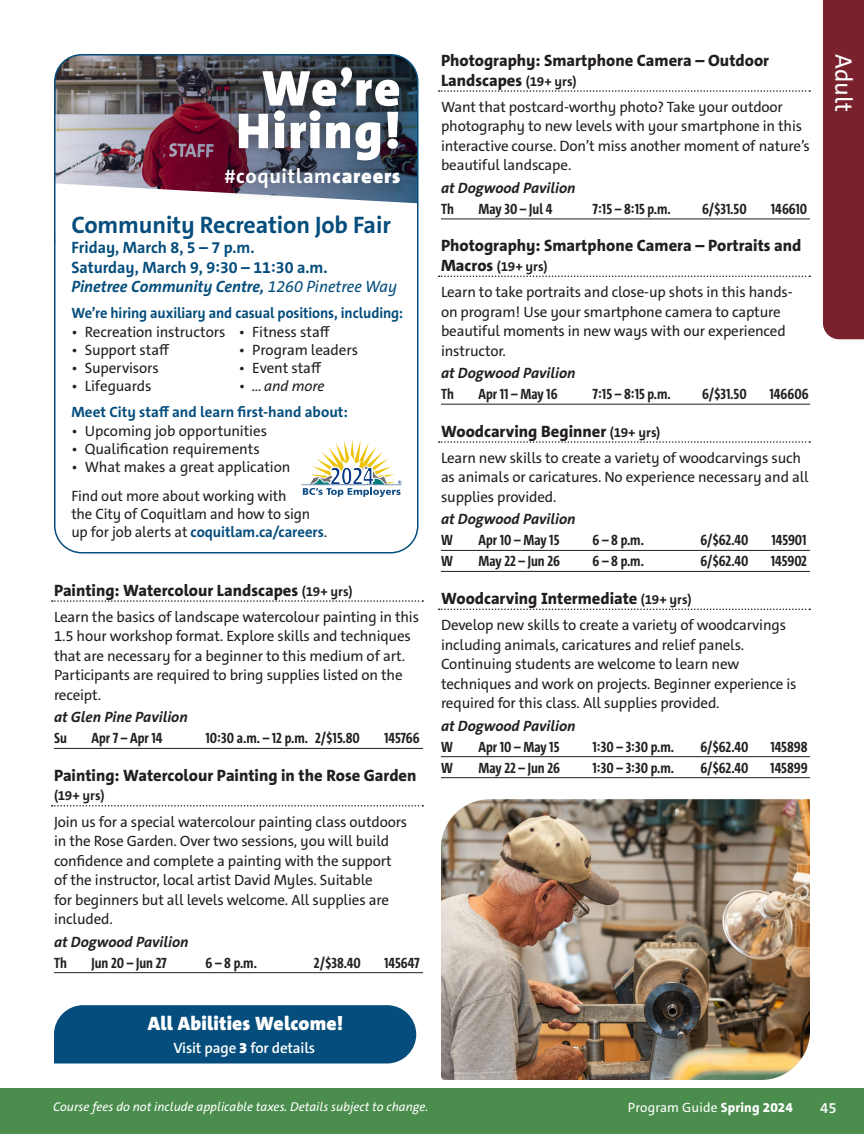
<style>
.page{position:relative;width:864px;height:1134px;background:#fff}
.page>*{position:absolute;margin:0;border:0;box-sizing:border-box;transform-origin:0 0}
.t1{font:900 50.85px/42.6px "The Sans C5";letter-spacing:.035em;color:#fff;text-align:center}
.t2{font:700 24px "The Sans C5";letter-spacing:-.005em;color:#044d7c}
.t3{font:24px "The Sans C5";color:#fff}
.t4{font:700 20.4px "The Sans C5";letter-spacing:.03em;color:#fff}
.Pullout_-_Title{font:900 19.5px "The Sans C5";letter-spacing:.01em;color:#fff}
.Program_Copy{font:800 16.5px/19.5px "The Sans C5";color:#231f20}
.t5{font:700 16.5px/19.8px "The Sans C5";color:#044d7c}
.Description{font:15px/19.5px "The Sans C5";letter-spacing:-.01em;color:#231f20}
.Details{font:700 15px "The Sans Cd";color:#231f20}
.Location{font:italic 700 15px "The Sans C5";color:#231f20}
.t6{font:700 15px "The Sans C5";letter-spacing:-.005em;color:#044d7c;scale:.96 1}
.t7{font:700 15px/25.5px "The Sans C5";letter-spacing:-.005em;color:#044d7c}
.Pullout_Body{font:600 15px "The Sans C5";letter-spacing:-.01em;color:#fff}
.Program_Copy-2{font:700 13.5px "The Sans C5";letter-spacing:-.005em;color:#231f20}
.t8{font:13.5px "The Sans C5";letter-spacing:.01em;color:#fff}
.t9{font:italic 12.75px "The Sans C5";color:#fff}
.s1{font-weight:900}
.s2{font-style:italic}
.s3{font-weight:400;font-style:italic}
.s4{font-weight:400;font-style:italic;color:#231f20}
.s5{font-weight:700;color:#044d7c}
.s6{font-weight:700;font-size:13.5px}
.s7{font-weight:800;font-size:16.5px}
.s8{font-weight:800}
</style>
<div class="page">
<svg style="left:52px;top:600px;width:371px;height:2px"></svg>
<hr style="left:54px;top:748px;width:369px;height:1px;background:#231f20">
<svg style="left:52px;top:805px;width:371px;height:2px"></svg>
<hr style="left:54px;top:972px;width:369px;height:1px;background:#231f20">
<svg style="left:439px;top:90px;width:371px;height:2px"></svg>
<hr style="left:441px;top:219px;width:369px;height:1px;background:#231f20">
<svg style="left:439px;top:276px;width:371px;height:1px"></svg>
<hr style="left:441px;top:404px;width:369px;height:1px;background:#231f20">
<svg style="left:439px;top:441px;width:371px;height:2px"></svg>
<hr style="left:441px;top:550px;width:369px;height:1px;background:#231f20">
<hr style="left:441px;top:571px;width:369px;height:1px;background:#231f20">
<svg style="left:439px;top:609px;width:371px;height:1px"></svg>
<hr style="left:441px;top:756px;width:369px;height:1px;background:#231f20">
<hr style="left:441px;top:777px;width:369px;height:1px;background:#231f20">
<img style="left:441px;top:799px;width:369px;height:281px">
<div style="left:54px;top:1005px;width:362px;height:59px;background:#044d7c"></div>
<img style="left:56px;top:56px;width:150px;height:127px">
<svg style="left:57px;top:183px;width:149px;height:9px"></svg>
<div style="left:54px;top:54px;width:364px;height:500px;border:2px solid #044d7c;border-radius:27px"></div>
<div style="left:206px;top:54px;width:212px;height:151px;background:#231f20;opacity:.75"></div>
<svg style="left:301px;top:440px;width:100px;height:57px"></svg>
<div style="left:0;top:1088px;width:864px;height:46px;background:#4a8d4c"></div>
<div style="left:823px;top:0;width:41px;height:339px;background:#79222e"></div>
<p class="t1" style="left:236px;top:67px;width:166px">We’re<br>Hiring!</p>
<p class="t4" style="left:224px;top:163px;width:178px">#coquitlam<span class="s1">careers</span></p>
<p class="t2" style="left:71px;top:209px;width:321px">Community Recreation Job Fair</p>
<p class="t5" style="left:71px;top:237px;width:327px">Friday, March 8, 5 – 7 p.m.<br>Saturday, March 9, 9:30 – 11:30 a.m.<br><span class="s2">Pinetree Community Centre,</span> <span class="s3">1260 Pinetree Way</span></p>
<p class="t6" style="left:71px;top:303px;width:347px">We’re hiring auxiliary and casual positions, including:</p>
<p class="Description" style="left:71px;top:323px;width:156px">• Recreation instructors</p>
<p class="Description" style="left:71px;top:341px;width:99px">• Support staff</p>
<p class="Description" style="left:71px;top:359px;width:89px">• Supervisors</p>
<p class="Description" style="left:71px;top:377px;width:82px">• Lifeguards</p>
<p class="Description" style="left:239px;top:323px;width:93px">• Fitness staff</p>
<p class="Description" style="left:239px;top:341px;width:121px">• Program leaders</p>
<p class="Description" style="left:239px;top:359px;width:84px">• Event staff</p>
<p class="t7" style="left:71px;top:374px;width:278px;text-indent:168px"><span class="s4">• … and more<br></span>Meet City staff and learn first-hand about:</p>
<p class="Description" style="left:71px;top:422px;width:197px">• Upcoming job opportunities</p>
<p class="Description" style="left:71px;top:440px;width:190px">• Qualification requirements</p>
<p class="Description" style="left:71px;top:453px;width:221px;line-height:28.5px">• What makes a great application<br>Find out more about working with</p>
<p class="Description" style="left:71px;top:505px;width:257px;line-height:18px">the City of Coquitlam and how to sign up for job alerts at <span class="s5">coquitlam.ca/careers</span>.</p>
<p class="Program_Copy" style="left:54px;top:581px;width:300px">Painting: Watercolour Landscapes <span class="s6">(19+ yrs)</span></p>
<p class="Description" style="left:54px;top:607px;width:367px">Learn the basics of landscape watercolour painting in this 1.5 hour workshop format. Explore skills and techniques that are necessary for a beginner to this medium of art.<br>Participants are required to bring supplies listed on the receipt.</p>
<p class="Location" style="left:54px;top:708px;width:135px">at Glen Pine Pavilion</p>
<p class="Details" style="left:54px;top:729px;width:14px">Su</p>
<p class="Details" style="left:92px;top:729px;width:73px">Apr 7 – Apr 14</p>
<p class="Details" style="left:206px;top:729px;width:156px">10:30 a.m. – 12 p.m. 2/$15.80</p>
<p class="Details" style="left:384px;top:729px;width:37px">145766</p>
<p class="Program_Copy" style="left:54px;top:766px;width:364px">Painting: Watercolour Painting in the Rose Garden</p>
<p class="Program_Copy-2" style="left:54px;top:787px;width:52px">(19+ yrs)</p>
<p class="Description" style="left:54px;top:812px;width:355px">Join us for a special watercolour painting class outdoors in the Rose Garden. Over two sessions, you will build confidence and complete a painting with the support of the instructor, local artist David Myles. Suitable<br>for beginners but all levels welcome. All supplies are included.</p>
<p class="Location" style="left:54px;top:932px;width:136px">at Dogwood Pavilion</p>
<p class="Details" style="left:54px;top:953px;width:14px">Th</p>
<p class="Details" style="left:92px;top:953px;width:77px">Jun 20 – Jun 27</p>
<p class="Details" style="left:206px;top:953px;width:53px">6 – 8 p.m.</p>
<p class="Details" style="left:314px;top:953px;width:49px">2/$38.40</p>
<p class="Details" style="left:384px;top:953px;width:37px">145647</p>
<p class="Pullout_-_Title" style="left:148px;top:1011px;width:197px">All Abilities Welcome!</p>
<p class="Pullout_Body" style="left:173px;top:1038px;width:143px">Visit page <span class="s1">3</span> for details</p>
<p class="Program_Copy" style="left:441px;top:51px;width:330px">Photography: Smartphone Camera – Outdoor<br>Landscapes <span class="s6">(19+ yrs)</span></p>
<p class="Description" style="left:441px;top:97px;width:370px">Want that postcard-worthy photo? Take your outdoor photography to new levels with your smartphone in this interactive course. Don’t miss another moment of nature’s beautiful landscape.</p>
<p class="Location" style="left:441px;top:178px;width:136px">at Dogwood Pavilion</p>
<p class="Details" style="left:441px;top:199px;width:14px">Th</p>
<p class="Details" style="left:478px;top:199px;width:75px">May 30 – Jul 4</p>
<p class="Details" style="left:592px;top:199px;width:80px">7:15 – 8:15 p.m.</p>
<p class="Details" style="left:702px;top:199px;width:46px">6/$31.50</p>
<p class="Details" style="left:771px;top:199px;width:38px">146610</p>
<p class="Program_Copy" style="left:441px;top:236px;width:362px">Photography: Smartphone Camera – Portraits and</p>
<p class="Program_Copy-2" style="left:441px;top:258px;width:108px"><span class="s7">Macros</span> (19+ yrs)</p>
<p class="Description" style="left:441px;top:283px;width:353px">Learn to take portraits and close-up shots in this hands&shy;on program! Use your smartphone camera to capture beautiful moments in new ways with our experienced instructor.</p>
<p class="Location" style="left:441px;top:364px;width:136px">at Dogwood Pavilion</p>
<p class="Details" style="left:441px;top:385px;width:14px">Th</p>
<p class="Details" style="left:478px;top:385px;width:81px">Apr 11 – May 16</p>
<p class="Details" style="left:592px;top:385px;width:80px">7:15 – 8:15 p.m.</p>
<p class="Details" style="left:702px;top:385px;width:46px">6/$31.50</p>
<p class="Details" style="left:769px;top:385px;width:41px">146606</p>
<p class="Program_Copy" style="left:441px;top:422px;width:221px">Woodcarving Beginner <span class="s6">(19+ yrs)</span></p>
<p class="Description" style="left:441px;top:448px;width:369px">Learn new skills to create a variety of woodcarvings such as animals or caricatures. No experience necessary and all supplies provided.</p>
<p class="Location" style="left:441px;top:510px;width:136px">at Dogwood Pavilion</p>
<p class="Details" style="left:441px;top:531px;width:13px">W</p>
<p class="Details" style="left:478px;top:531px;width:82px">Apr 10 – May 15</p>
<p class="Details" style="left:592px;top:531px;width:53px">6 – 8 p.m.</p>
<p class="Details" style="left:701px;top:531px;width:49px">6/$62.40</p>
<p class="Details" style="left:772px;top:531px;width:36px">145901</p>
<p class="Details" style="left:441px;top:552px;width:13px">W</p>
<p class="Details" style="left:478px;top:552px;width:83px">May 22 – Jun 26</p>
<p class="Details" style="left:592px;top:552px;width:53px">6 – 8 p.m.</p>
<p class="Details" style="left:701px;top:552px;width:49px">6/$62.40</p>
<p class="Details" style="left:771px;top:552px;width:38px">145902</p>
<p class="Program_Copy" style="left:441px;top:589px;width:252px">Woodcarving Intermediate <span class="s6">(19+ yrs)</span></p>
<p class="Description" style="left:441px;top:616px;width:357px">Develop new skills to create a variety of woodcarvings including animals, caricatures and relief panels.<br>Continuing students are welcome to learn new techniques and work on projects. Beginner experience is required for this class. All supplies provided.</p>
<p class="Location" style="left:441px;top:716px;width:136px">at Dogwood Pavilion</p>
<p class="Details" style="left:441px;top:737px;width:13px">W</p>
<p class="Details" style="left:478px;top:737px;width:82px">Apr 10 – May 15</p>
<p class="Details" style="left:592px;top:737px;width:83px">1:30 – 3:30 p.m.</p>
<p class="Details" style="left:701px;top:737px;width:49px">6/$62.40</p>
<p class="Details" style="left:770px;top:737px;width:39px">145898</p>
<p class="Details" style="left:441px;top:758px;width:13px">W</p>
<p class="Details" style="left:478px;top:758px;width:83px">May 22 – Jun 26</p>
<p class="Details" style="left:592px;top:758px;width:83px">1:30 – 3:30 p.m.</p>
<p class="Details" style="left:701px;top:758px;width:49px">6/$62.40</p>
<p class="Details" style="left:770px;top:758px;width:39px">145899</p>
<h2 class="t3" style="left:859px;top:54px;width:59px;rotate:90deg">Adult</h2>
<p class="t9" style="left:53px;top:1099px;width:377px">Course fees do not include applicable taxes. Details subject to change.</p>
<p class="t8" style="left:628px;top:1099px;width:167px">Program Guide <span class="s8">Spring 2024</span></p>
<p class="Pullout_Body" style="left:820px;top:1098px;width:18px">45</p>
</div>
